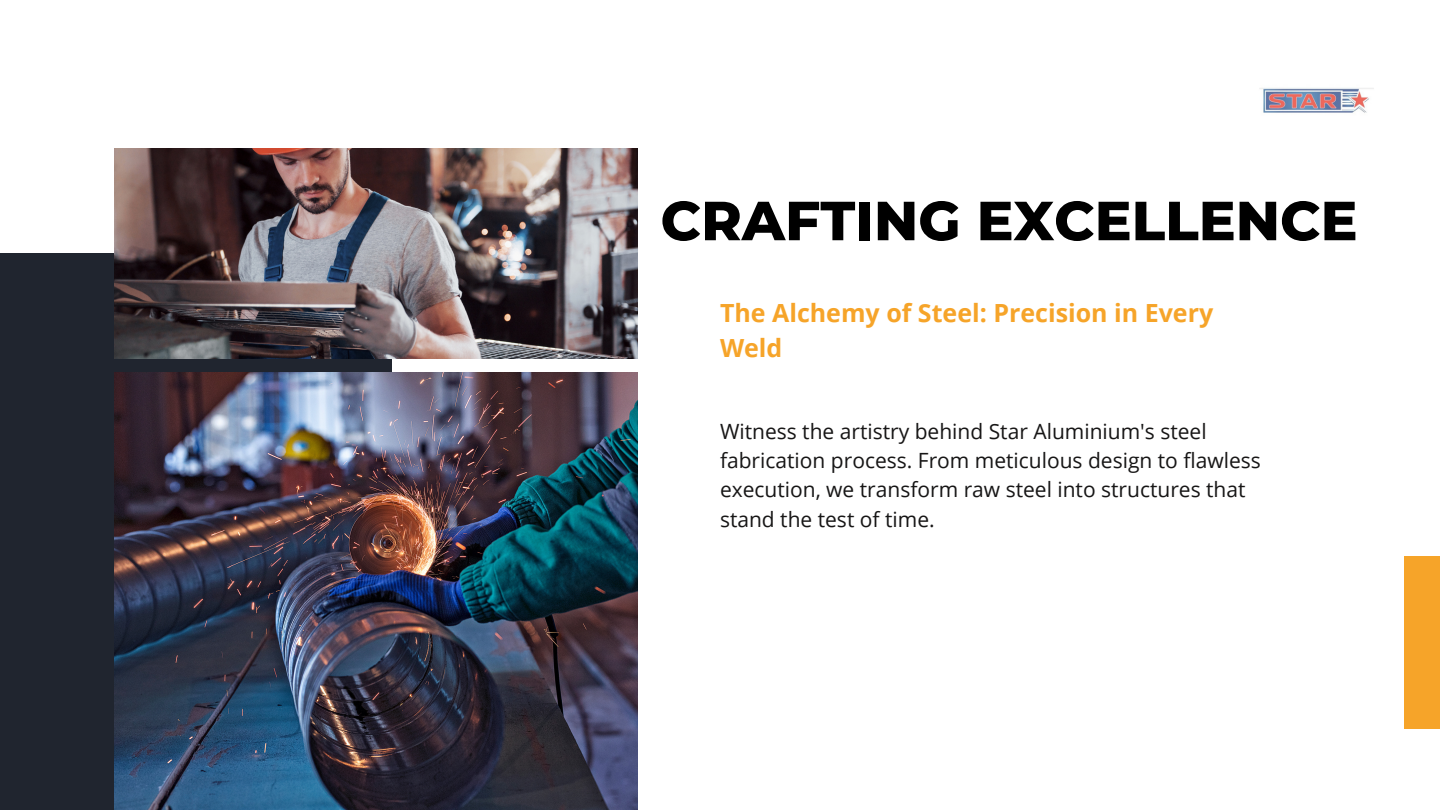
<style>
.page{position:relative;width:1440px;height:810px;background:#fff}
.page>*{position:absolute;margin:0;border:0;box-sizing:border-box;transform-origin:0 0}
.t1{font:800 55px "Montserrat";color:#000}
.t2{font:700 25px/34.5px "Open Sans";color:#f6a429}
.t3{font:21px/29.2px "Open Sans";color:#171616}
</style>
<div class="page">
<div style="left:1404px;top:556px;width:36px;height:173px;background:#f6a429"></div>
<div style="left:0;top:254px;width:391px;height:556px;background:#20252f"></div>
<img style="left:114px;top:149px;width:524px;height:210px">
<img style="left:114px;top:373px;width:524px;height:437px">
<img style="left:1258px;top:43px;width:118px;height:118px;border-radius:50%">
<p class="t1" style="left:661px;top:187px;width:699px">CRAFTING EXCELLENCE</p>
<p class="t2" style="left:720px;top:295px;width:495px">The Alchemy of Steel: Precision in Every<br>Weld</p>
<p class="t3" style="left:720px;top:416px;width:542px">Witness the artistry behind Star Aluminium's steel fabrication process. From meticulous design to flawless execution, we transform raw steel into structures that stand the test of time.</p>
</div>
